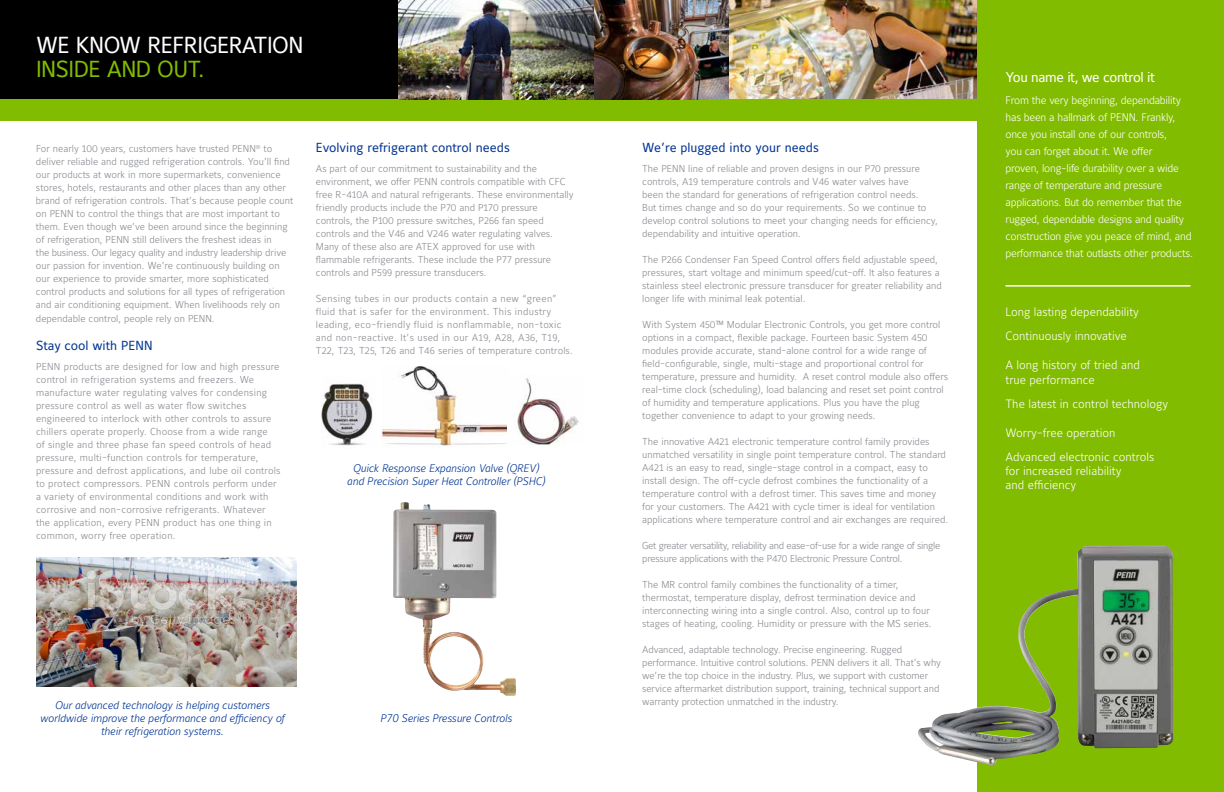
<style>
.page{position:relative;width:1224px;height:792px;background:#fff}
.page>*{position:absolute;margin:0;border:0;box-sizing:border-box;transform-origin:0 0}
.t1{font:23px "Maurea Regular Tf";letter-spacing:-.02em;color:#fff}
.t2{font:23px "Maurea Regular Tf";letter-spacing:-.02em;color:#82bc00}
.t3{font:14px "Maurea Regular Tf";letter-spacing:-.03em;color:#fff}
.t4{font:13px "Maurea Regular Tf";color:#003594}
.t5{font:12px/24px "Maurea Light Lf";color:#fff}
.t6{font:11px/17px "Maurea Light Lf";letter-spacing:-.02em;color:#fff}
.t7{font:11px/13.2px "Maurea Light Italic Tf";letter-spacing:-.01em;color:#003594;text-align:center}
.t8{font:10px/13px "Maurea Light Lf";color:#878a8f}
.t9{font:10px/13px "Maurea Light Lf";letter-spacing:.02em;color:#878a8f}
.t10{font:10px/13px "Maurea Light Lf";letter-spacing:.03em;color:#878a8f}
.t11{font:10px/13px "Maurea Light Lf";letter-spacing:-.03em;color:#878a8f}
</style>
<div class="page">
<div style="left:0;top:0;width:974px;height:115px;background:#000"></div>
<img style="left:399px;top:0;width:579px;height:100px">
<div style="left:0;top:100px;width:981px;height:21px;background:#82bc00"></div>
<div style="left:978px;top:0;width:246px;height:792px;background:#82bc00"></div>
<hr style="left:1005px;top:285px;width:186px;height:2px;background:#fff">
<img style="left:918px;top:546px;width:246px;height:219px">
<img style="left:393px;top:502px;width:123px;height:194px">
<img style="left:36px;top:558px;width:261px;height:129px">
<img style="left:382px;top:366px;width:125px;height:81px">
<img style="left:517px;top:378px;width:62px;height:66px">
<img style="left:322px;top:383px;width:51px;height:63px">
<h1 class="t1" style="left:36px;top:32px;width:269px">WE KNOW REFRIGERATION</h1>
<h1 class="t2" style="left:36px;top:56px;width:170px">INSIDE AND OUT.</h1>
<p class="t8" style="left:36px;top:143px;width:259px">For nearly 100 years, customers have trusted PENN<sup>®</sup> to deliver reliable and rugged refrigeration controls. You’ll find our products at work in more supermarkets, convenience stores, hotels, restaurants and other places than any other brand of refrigeration controls. That’s because people count on PENN to control the things that are most important to them. Even though we’ve been around since the beginning of refrigeration, PENN still delivers the freshest ideas in<br>the business. Our legacy quality and industry leadership drive our passion for invention. We’re continuously building on our experience to provide smarter, more sophisticated control products and solutions for all types of refrigeration and air conditioning equipment. When livelihoods rely on</p>
<p class="t8" style="left:36px;top:313px;width:180px">dependable control, people rely on PENN.</p>
<h3 class="t4" style="left:36px;top:338px;width:118px">Stay cool with PENN</h3>
<p class="t9" style="left:36px;top:361px;width:246px">PENN products are designed for low and high pressure control in refrigeration systems and freezers. We manufacture water regulating valves for condensing pressure control as well as water flow switches engineered to interlock with other controls to assure chillers operate properly. Choose from a wide range<br>of single and three phase fan speed controls of head pressure, multi-function controls for temperature, pressure and defrost applications, and lube oil controls to protect compressors. PENN controls perform under a variety of environmental conditions and work with corrosive and non-corrosive refrigerants. Whatever the application, every PENN product has one thing in common, worry free operation.</p>
<h3 class="t4" style="left:316px;top:141px;width:195px">Evolving refrigerant control needs</h3>
<p class="t8" style="left:316px;top:163px;width:259px">As part of our commitment to sustainability and the environment, we offer PENN controls compatible with CFC free R-410A and natural refrigerants. These environmentally friendly products include the P70 and P170 pressure controls, the P100 pressure switches, P266 fan speed controls and the V46 and V246 water regulating valves.<br>Many of these also are ATEX approved for use with flammable refrigerants. These include the P77 pressure controls and P599 pressure transducers.</p>
<p class="t10" style="left:316px;top:293px;width:258px">Sensing tubes in our products contain a new “green” fluid that is safer for the environment. This industry leading, eco-friendly fluid is nonflammable, non-toxic and non-reactive. It’s used in our A19, A28, A36, T19, T22, T23, T25, T26 and T46 series of temperature controls.</p>
<p class="t7" style="left:347px;top:462px;width:199px">Quick Response Expansion Valve (QREV) and Precision Super Heat Controller (PSHC)</p>
<h3 class="t4" style="left:642px;top:141px;width:178px">We’re plugged into your needs</h3>
<p class="t8" style="left:642px;top:163px;width:297px">The PENN line of reliable and proven designs in our P70 pressure controls, A19 temperature controls and V46 water valves have<br>been the standard for generations of refrigeration control needs.<br>But times change and so do your requirements. So we continue to develop control solutions to meet your changing needs for efficiency, dependability and intuitive operation.</p>
<p class="t8" style="left:642px;top:254px;width:301px">The P266 Condenser Fan Speed Control offers field adjustable speed, pressures, start voltage and minimum speed/cut-off. It also features a stainless steel electronic pressure transducer for greater reliability and longer life with minimal leak potential.</p>
<p class="t8" style="left:642px;top:319px;width:307px">With System 450™ Modular Electronic Controls, you get more control options in a compact, flexible package. Fourteen basic System 450 modules provide accurate, stand-alone control for a wide range of field-configurable, single, multi-stage and proportional control for temperature, pressure and humidity. A reset control module also offers real-time clock (scheduling), load balancing and reset set point control of humidity and temperature applications. Plus you have the plug together convenience to adapt to your growing needs.</p>
<p class="t8" style="left:642px;top:436px;width:307px">The innovative A421 electronic temperature control family provides unmatched versatility in single point temperature control. The standard A421 is an easy to read, single-stage control in a compact, easy to install design. The off-cycle defrost combines the functionality of a temperature control with a defrost timer. This saves time and money for your customers. The A421 with cycle timer is ideal for ventilation applications where temperature control and air exchanges are required.</p>
<p class="t11" style="left:642px;top:540px;width:300px">Get greater versatility, reliability and ease-of-use for a wide range of single pressure applications with the P470 Electronic Pressure Control.</p>
<p class="t8" style="left:642px;top:579px;width:291px">The MR control family combines the functionality of a timer, thermostat, temperature display, defrost termination device and interconnecting wiring into a single control. Also, control up to four stages of heating, cooling. Humidity or pressure with the MS series.</p>
<p class="t8" style="left:642px;top:644px;width:300px">Advanced, adaptable technology. Precise engineering. Rugged performance. Intuitive control solutions. PENN delivers it all. That’s why we’re the top choice in the industry. Plus, we support with customer service aftermarket distribution support, training, technical support and</p>
<p class="t7" style="left:55px;top:699px;width:216px">Our advanced technology is helping customers</p>
<p class="t8" style="left:642px;top:696px;width:198px">warranty protection unmatched in the industry.</p>
<p class="t7" style="left:40px;top:712px;width:246px">worldwide improve the performance and efficiency of their refrigeration systems.</p>
<p class="t7" style="left:380px;top:712px;width:133px">P70 Series Pressure Controls</p>
<h2 class="t3" style="left:1005px;top:70px;width:151px">You name it, we control it</h2>
<p class="t6" style="left:1005px;top:93px;width:189px">From the very beginning, dependability has been a hallmark of PENN. Frankly, once you install one of our controls,<br>you can forget about it. We offer<br>proven, long-life durability over a wide range of temperature and pressure applications. But do remember that the rugged, dependable designs and quality construction give you peace of mind, and performance that outlasts other products.</p>
<p class="t5" style="left:1005px;top:301px;width:135px">Long lasting dependability<br>Continuously innovative</p>
<p class="t5" style="left:1005px;top:359px;width:136px;line-height:14.4px">A long history of tried and true performance</p>
<p class="t5" style="left:1005px;top:392px;width:164px">The latest in control technology</p>
<p class="t5" style="left:1005px;top:421px;width:150px">Worry-free operation<br>Advanced electronic controls</p>
<p class="t5" style="left:1005px;top:464px;width:118px;line-height:14.4px">for increased reliability and efficiency</p>
</div>
